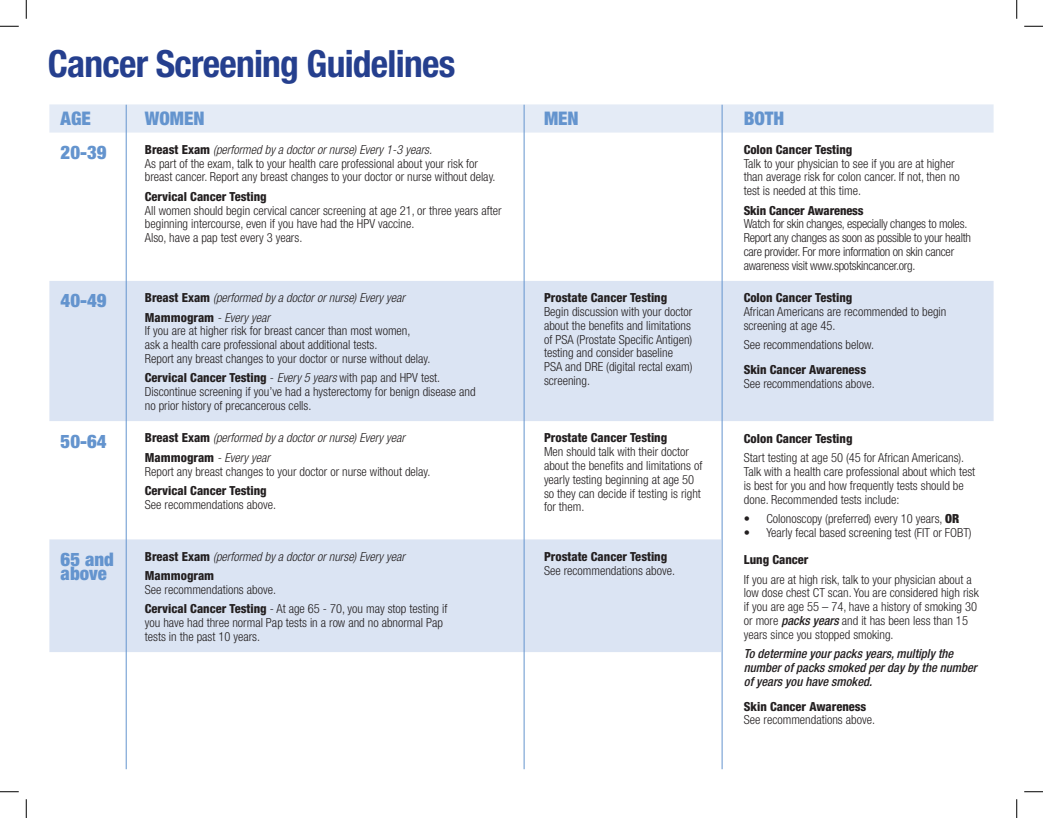
<style>
.page{position:relative;width:1043px;height:818px;background:#fff}
.page>*{position:absolute;margin:0;border:0;box-sizing:border-box;transform-origin:0 0}
.t1{font:700 condensed 37.5px "Helvetica Neue";letter-spacing:-.02em;color:#253f8e}
.t2{font:900 condensed 18.75px/13.8px "Helvetica Neue";color:#6494ce}
.t3{font:300 condensed 12.5px/13.8px "Helvetica Neue";color:#231f20}
.t4{font:800 condensed 12.5px "Helvetica Neue";color:#231f20}
.t5{font:italic 300 condensed 12.5px/19.4px "Helvetica Neue";color:#231f20}
.t6{font:300 condensed 12.5px/13.8px "Helvetica Neue";letter-spacing:-.02em;color:#231f20}
.t7{font:italic 500 condensed 12.5px/13.8px "Helvetica Neue";color:#231f20}
.s1{font-weight:800}
.s2{font-style:italic}
.s3{font-weight:800;font-style:normal}
.s4{font-weight:900}
.s5{font-weight:500;font-style:italic}
</style>
<div class="page">
<div style="left:49px;top:104px;width:944px;height:28px;background:#e4ebf6"></div>
<svg style="left:49px;top:281px;width:944px;height:371px;fill:#dbe4f3"></svg>
<div style="left:721px;top:421px;width:273px;height:354px;background:#fff"></div>
<hr style="left:126px;top:105px;width:1px;height:664px;background:#6494ce">
<hr style="left:524px;top:105px;width:1px;height:664px;background:#6494ce">
<hr style="left:721px;top:105px;width:1px;height:664px;background:#6494ce">
<svg style="left:0;top:25px;width:19px;height:2px"></svg>
<svg style="left:1024px;top:25px;width:18px;height:2px"></svg>
<svg style="left:0;top:791px;width:19px;height:1px"></svg>
<svg style="left:1024px;top:791px;width:18px;height:1px"></svg>
<svg style="left:25px;top:0;width:2px;height:19px"></svg>
<svg style="left:25px;top:799px;width:2px;height:19px"></svg>
<svg style="left:1016px;top:0;width:1px;height:19px"></svg>
<svg style="left:1016px;top:799px;width:1px;height:19px"></svg>
<h1 class="t1" style="left:48px;top:41px;width:409px">Cancer Screening Guidelines</h1>
<h2 class="t2" style="left:61px;top:111px;width:32px">AGE</h2>
<h2 class="t2" style="left:145px;top:111px;width:61px">WOMEN</h2>
<h2 class="t2" style="left:544px;top:111px;width:36px">MEN</h2>
<h2 class="t2" style="left:743px;top:111px;width:42px">BOTH</h2>
<h2 class="t2" style="left:61px;top:145px;width:47px">20-39</h2>
<p class="t3" style="left:145px;top:142px;width:352px"><span class="s1">Breast Exam</span> <span class="s2">(performed by a doctor or nurse) Every 1-3 years.<br></span>As part of the exam, talk to your health care professional about your risk for breast cancer. Report any breast changes to your doctor or nurse without delay.</p>
<p class="t4" style="left:145px;top:189px;width:123px">Cervical Cancer Testing</p>
<p class="t3" style="left:145px;top:203px;width:358px">All women should begin cervical cancer screening at age 21, or three years after beginning intercourse, even if you have had the HPV vaccine.<br>Also, have a pap test every 3 years.</p>
<p class="t4" style="left:743px;top:142px;width:110px">Colon Cancer Testing</p>
<p class="t3" style="left:743px;top:156px;width:218px">Talk to your physician to see if you are at higher than average risk for colon cancer. If not, then no test is needed at this time.</p>
<p class="t4" style="left:743px;top:202px;width:121px">Skin Cancer Awareness</p>
<p class="t6" style="left:743px;top:217px;width:229px">Watch for skin changes, especially changes to moles.<br>Report any changes as soon as possible to your health care provider. For more information on skin cancer awareness visit www.spotskincancer.org.</p>
<h2 class="t2" style="left:61px;top:293px;width:47px">40-49</h2>
<p class="t5" style="left:145px;top:288px;width:262px"><span class="s3">Breast Exam</span> (performed by a doctor or nurse) Every year<br><span class="s3">Mammogram</span> - Every year</p>
<p class="t3" style="left:145px;top:324px;width:287px">If you are at higher risk for breast cancer than most women,<br>ask a health care professional about additional tests.<br>Report any breast changes to your doctor or nurse without delay.</p>
<p class="t3" style="left:145px;top:371px;width:332px"><span class="s1">Cervical Cancer Testing</span> - <span class="s2">Every 5 years</span> with pap and HPV test.<br>Discontinue screening if you’ve had a hysterectomy for benign disease and no prior history of precancerous cells.</p>
<h2 class="t2" style="left:61px;top:433px;width:47px">50-64</h2>
<p class="t5" style="left:145px;top:428px;width:262px"><span class="s3">Breast Exam</span> (performed by a doctor or nurse) Every year<br><span class="s3">Mammogram</span> - Every year</p>
<p class="t3" style="left:145px;top:464px;width:287px">Report any breast changes to your doctor or nurse without delay.</p>
<p class="t4" style="left:145px;top:483px;width:123px">Cervical Cancer Testing</p>
<p class="t3" style="left:145px;top:497px;width:133px">See recommendations above.</p>
<h2 class="t2" style="left:61px;top:552px;width:55px">65 and above</h2>
<p class="t5" style="left:145px;top:546px;width:262px"><span class="s3">Breast Exam</span> (performed by a doctor or nurse) Every year<br><span class="s3">Mammogram</span></p>
<p class="t3" style="left:145px;top:579px;width:304px;line-height:19.4px">See recommendations above.<br><span class="s1">Cervical Cancer Testing</span> - At age 65 - 70, you may stop testing if</p>
<p class="t3" style="left:145px;top:615px;width:300px">you have had three normal Pap tests in a row and no abnormal Pap tests in the past 10 years.</p>
<p class="t4" style="left:544px;top:290px;width:125px">Prostate Cancer Testing</p>
<p class="t3" style="left:544px;top:304px;width:150px">Begin discussion with your doctor about the benefits and limitations of PSA (Prostate Specific Antigen) testing and consider baseline<br>PSA and DRE (digital rectal exam) screening.</p>
<p class="t4" style="left:544px;top:430px;width:125px">Prostate Cancer Testing</p>
<p class="t3" style="left:544px;top:445px;width:160px">Men should talk with their doctor about the benefits and limitations of yearly testing beginning at age 50 so they can decide if testing is right for them.</p>
<p class="t4" style="left:544px;top:548px;width:125px">Prostate Cancer Testing</p>
<p class="t3" style="left:544px;top:563px;width:133px">See recommendations above.</p>
<p class="t4" style="left:743px;top:290px;width:110px">Colon Cancer Testing</p>
<p class="t3" style="left:743px;top:304px;width:204px">African Americans are recommended to begin screening at age 45.</p>
<p class="t3" style="left:743px;top:338px;width:132px">See recommendations below.</p>
<p class="t4" style="left:743px;top:362px;width:124px">Skin Cancer Awareness</p>
<p class="t3" style="left:743px;top:376px;width:133px">See recommendations above.</p>
<p class="t4" style="left:744px;top:431px;width:110px">Colon Cancer Testing</p>
<p class="t3" style="left:744px;top:451px;width:233px">Start testing at age 50 (45 for African Americans).<br>Talk with a health care professional about which test is best for you and how frequently tests should be done. Recommended tests include:</p>
<p class="t3" style="left:744px;top:511px;width:217px">• Colonoscopy (preferred) every 10 years, <span class="s4">OR</span></p>
<p class="t3" style="left:744px;top:525px;width:229px">• Yearly fecal based screening test (FIT or FOBT)</p>
<p class="t4" style="left:744px;top:552px;width:66px">Lung Cancer</p>
<p class="t3" style="left:744px;top:572px;width:236px">If you are at high risk, talk to your physician about a low dose chest CT scan. You are considered high risk if you are age 55 – 74, have a history of smoking 30 or more <span class="s5">packs years</span> and it has been less than 15 years since you stopped smoking.</p>
<p class="t7" style="left:744px;top:646px;width:234px">To determine your packs years, multiply the number of packs smoked per day by the number of years you have smoked.</p>
<p class="t4" style="left:744px;top:698px;width:124px">Skin Cancer Awareness</p>
<p class="t3" style="left:744px;top:713px;width:133px">See recommendations above.</p>
<p class="t3" style="left:743px;top:549px;width:11px">vv</p>
</div>
